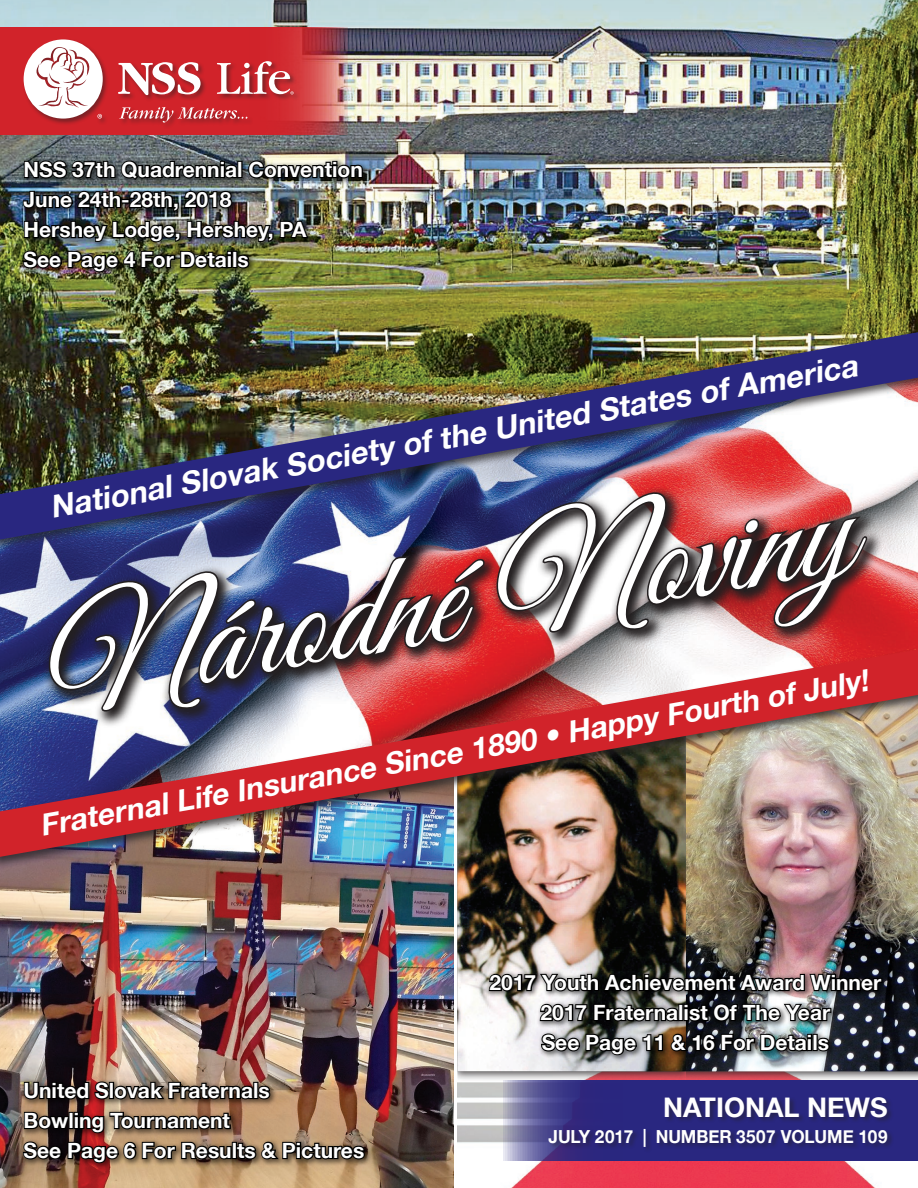
<style>
.page{position:relative;width:918px;height:1188px;background:#fff}
.page>*{position:absolute;margin:0;border:0;box-sizing:border-box;transform-origin:0 0}
.t1{font:italic 142.5px "Great Vibes";color:#fff}
.t2{font:italic 700 31.05px "Helvetica 75";color:#fff}
.t3{font:italic 700 30px "Helvetica 75";color:#fff}
.t4{font:700 27px "Helvetica 75";color:#fff}
.t5{font:700 21px/30px "Helvetica 75";color:#fff}
.t6{font:700 18px "Helvetica Neue";letter-spacing:-.005em;color:#fff;scale:.95 1}
</style>
<div class="page">
<img style="left:457px;top:1082px;width:419px;height:106px">
<div style="left:457px;top:732px;width:229px;height:349px;background:#231f20;opacity:.75"></div>
<img style="left:457px;top:870px;width:229px;height:201px">
<div style="left:686px;top:690px;width:232px;height:392px;background:#231f20;opacity:.75"></div>
<img style="left:686px;top:870px;width:232px;height:201px">
<img style="left:0;top:870px;width:454px;height:318px">
<div style="left:0;top:0;width:918px;height:500px;background:#231f20;opacity:.1"></div>
<img style="left:0;top:330px;width:918px;height:210px">
<svg style="left:0;top:27px;width:348px;height:108px"></svg>
<svg style="left:503px;top:1080px;width:415px;height:81px;background:#403e8b"></svg>
<div style="left:548px;top:1096px;width:346px;height:57px;background:#231f20;opacity:.5"></div>
<div style="left:19px;top:1078px;width:353px;height:93px;background:#000;opacity:.5"></div>
<img style="left:21px;top:1080px;width:346px;height:107px">
<img style="left:39px;top:480px;width:830px;height:166px">
<div style="left:19px;top:157px;width:351px;height:123px;background:#000;opacity:.5"></div>
<img style="left:21px;top:159px;width:343px;height:115px">
<div style="left:485px;top:970px;width:405px;height:93px;background:#000;opacity:.5"></div>
<img style="left:488px;top:961px;width:395px;height:62px">
<img style="left:539px;top:1032px;width:292px;height:25px">
<div style="left:0;top:646px;width:918px;height:224px;background:#231f20;opacity:.75"></div>
<img style="left:0;top:648px;width:918px;height:209px">
<p class="t5" style="left:24px;top:154px;width:341px">NSS 37th Quadrennial Convention<br>June 24th-28th, 2018<br>Hershey Lodge, Hershey, PA<br>See Page 4 For Details</p>
<h2 class="t2" style="left:47px;top:488px;width:821px;rotate:-10deg">National Slovak Society of the United States of America</h2>
<h1 class="t1" style="left:30px;top:591px;width:819px;rotate:-10deg">Národné Noviny</h1>
<h3 class="t3" style="left:37px;top:807px;width:842px;rotate:-10deg">Fraternal Life Insurance Since 1890 • Happy Fourth of July!</h3>
<p class="t5" style="left:24px;top:1075px;width:342px">United Slovak Fraternals<br>Bowling Tournament<br>See Page 6 For Results &amp; Pictures</p>
<p class="t5" style="left:490px;top:967px;width:393px;text-align:center">2017 Youth Achievement Award Winner<br>2017 Fraternalist Of The Year<br>See Page 11 &amp; 16 For Details</p>
<p class="t4" style="left:663px;top:1091px;width:226px">NATIONAL NEWS</p>
<p class="t6" style="left:549px;top:1122px;width:358px">JULY 2017 | NUMBER 3507 VOLUME 109</p>
</div>
